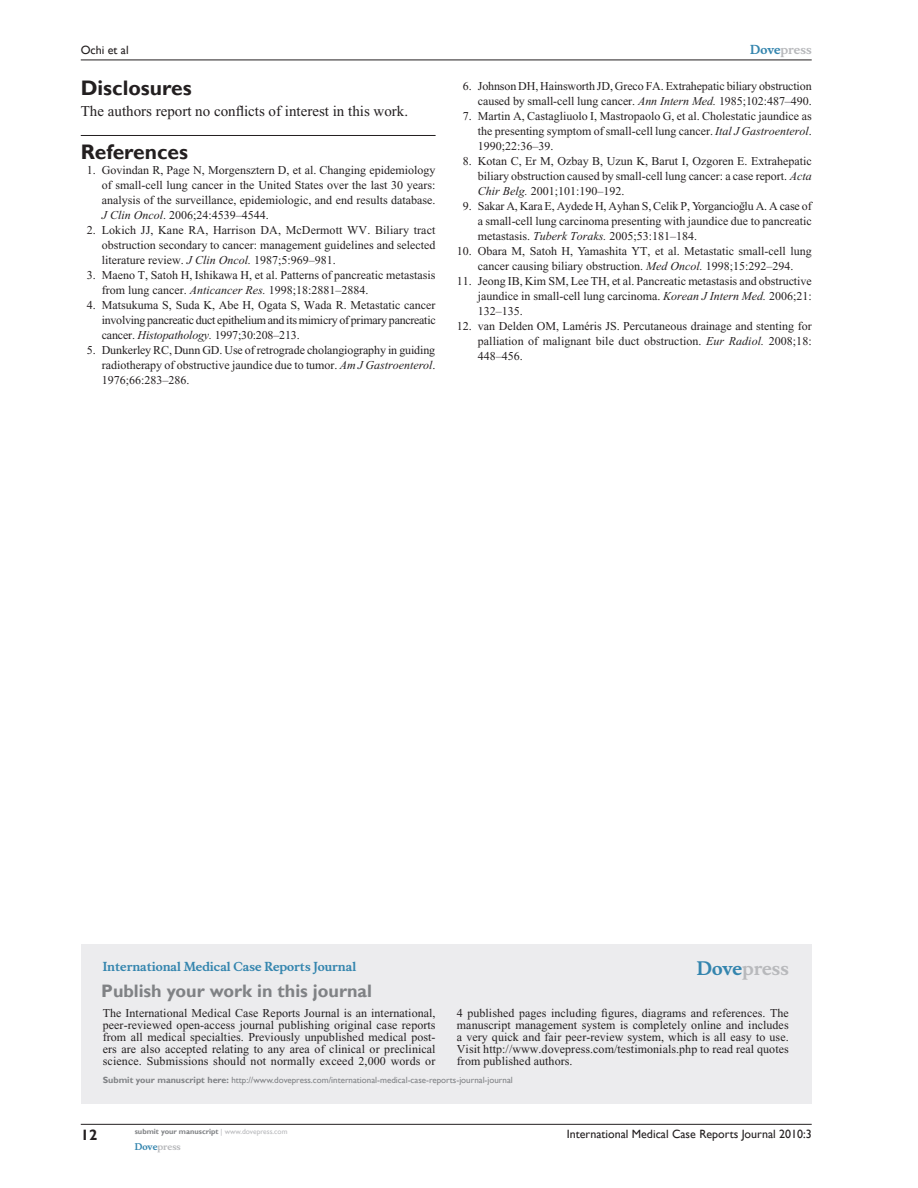
<style>
.page{position:relative;width:918px;height:1188px;background:#fff}
.page>*{position:absolute;margin:0;border:0;box-sizing:border-box;transform-origin:0 0}
.t1{font:700 21px "Gill Sans";color:#231f20}
.t2{font:700 18px "Gill Sans";color:#808285}
.t3{font:700 18px "Musee";color:#b8b9bc}
.t4{font:15px "Times New Roman";color:#231f20}
.t5{font:700 15px "Gill Sans";color:#231f20}
.t6{font:12px/15px "Times New Roman";color:#231f20;text-align:justify}
.t7{font:12px "Gill Sans";color:#231f20}
.t8{font:700 12px "Musee";color:#3485ae}
.t9{font:700 12px "Musee";color:#b8b9bc}
.t10{font:9px "Gill Sans";color:#808285}
.t11{font:700 9px "Musee";color:#b8b9bc}
.t12{font:700 7.5px "Gill Sans";color:#808285}
.s1{color:#3485ae}
.s2{font-style:italic}
.s3{font-weight:700}
.s4{font-weight:400;color:#b8b9bc}
</style>
<div class="page">
<div style="left:81px;top:944px;width:731px;height:159px;background:#ececee"></div>
<hr style="left:81px;top:1124px;width:731px;height:1px;background:#231f20">
<hr style="left:81px;top:60px;width:731px;height:1px;background:#231f20">
<hr style="left:81px;top:135px;width:355px;height:1px;background:#231f20">
<p class="t7" style="left:81px;top:43px;width:49px">Ochi et al</p>
<p class="t9" style="left:750px;top:43px;width:63px"><span class="s1">Dove</span>press</p>
<h1 class="t1" style="left:81px;top:76px;width:112px">Disclosures</h1>
<p class="t4" style="left:81px;top:103px;width:329px">The authors report no conflicts of interest in this work.</p>
<h1 class="t1" style="left:81px;top:139px;width:109px">References</h1>
<p class="t6" style="left:102px;top:162px;width:335px;text-indent:-15px">1. Govindan R, Page N, Morgensztern D, et al. Changing epidemiology of small-cell lung cancer in the United States over the last 30 years: analysis of the surveillance, epidemiologic, and end results database.<br><span class="s2">J Clin Oncol</span>. 2006;24:4539–4544.</p>
<p class="t6" style="left:102px;top:222px;width:335px;text-indent:-15px">2. Lokich JJ, Kane RA, Harrison DA, McDermott WV. Biliary tract obstruction secondary to cancer: management guidelines and selected literature review. <span class="s2">J Clin Oncol.</span> 1987;5:969–981.</p>
<p class="t6" style="left:102px;top:267px;width:335px;text-indent:-15px">3. Maeno T, Satoh H, Ishikawa H, et al. Patterns of pancreatic metastasis from lung cancer. <span class="s2">Anticancer Res.</span> 1998;18:2881–2884.</p>
<p class="t6" style="left:102px;top:297px;width:335px;text-indent:-15px">4. Matsukuma S, Suda K, Abe H, Ogata S, Wada R. Metastatic cancer involving pancreatic duct epithelium and its mimicry of primary pancreatic cancer. <span class="s2">Histopathology.</span> 1997;30:208–213.</p>
<p class="t6" style="left:102px;top:342px;width:335px;text-indent:-15px">5. Dunkerley RC, Dunn GD. Use of retrograde cholangiography in guiding radiotherapy of obstructive jaundice due to tumor. <span class="s2">Am J Gastroenterol</span>.<br>1976;66:283–286.</p>
<p class="t6" style="left:463px;top:79px;width:350px;text-align:right">6. Johnson DH, Hainsworth JD, Greco FA. Extrahepatic biliary obstruction caused by small-cell lung cancer. <span class="s2">Ann Intern Med.</span> 1985;102:487–490.</p>
<p class="t6" style="left:478px;top:109px;width:335px;text-indent:-15px">7. Martin A, Castagliuolo I, Mastropaolo G, et al. Cholestatic jaundice as the presenting symptom of small-cell lung cancer. <span class="s2">Ital J Gastroenterol</span>.<br>1990;22:36–39.</p>
<p class="t6" style="left:478px;top:154px;width:335px;text-indent:-15px">8. Kotan C, Er M, Ozbay B, Uzun K, Barut I, Ozgoren E. Extrahepatic biliary obstruction caused by small-cell lung cancer: a case report. <span class="s2">Acta Chir Belg.</span> 2001;101:190–192.</p>
<p class="t6" style="left:478px;top:199px;width:335px;text-indent:-15px">9. Sakar A, Kara E, Aydede H, Ayhan S, Celik P, Yorganciog˘lu A. A case of a small-cell lung carcinoma presenting with jaundice due to pancreatic metastasis. <span class="s2">Tuberk Toraks.</span> 2005;53:181–184.</p>
<p class="t6" style="left:457px;top:244px;width:356px;text-align:center">10. Obara M, Satoh H, Yamashita YT, et al. Metastatic small-cell lung cancer causing biliary obstruction. <span class="s2">Med Oncol.</span> 1998;15:292–294.</p>
<p class="t6" style="left:478px;top:274px;width:335px;text-indent:-21px">11. Jeong IB, Kim SM, Lee TH, et al. Pancreatic metastasis and obstructive jaundice in small-cell lung carcinoma. <span class="s2">Korean J Intern Med.</span> 2006;21:<br>132–135.</p>
<p class="t6" style="left:478px;top:319px;width:335px;text-indent:-21px">12. van Delden OM, Laméris JS. Percutaneous drainage and stenting for palliation of malignant bile duct obstruction. <span class="s2">Eur Radiol.</span> 2008;18:<br>448–456.</p>
<p class="t8" style="left:103px;top:959px;width:255px">International Medical Case Reports Journal</p>
<h2 class="t2" style="left:101px;top:980px;width:272px">Publish your work in this journal</h2>
<h2 class="t3" style="left:697px;top:958px;width:94px"><span class="s1">Dove</span>press</h2>
<p class="t6" style="left:103px;top:1007px;width:334px;line-height:12px">The International Medical Case Reports Journal is an international, peer-reviewed open-access journal publishing original case reports from all medical specialties. Previously unpublished medical post&shy;ers are also accepted relating to any area of clinical or preclinical science. Submissions should not normally exceed 2,000 words or</p>
<p class="t6" style="left:457px;top:1007px;width:333px;line-height:12px">4 published pages including figures, diagrams and references. The manuscript management system is completely online and includes a very quick and fair peer-review system, which is all easy to use.<br>Visit http://www.dovepress.com/testimonials.php to read real quotes from published authors.</p>
<p class="t10" style="left:103px;top:1075px;width:412px"><span class="s3">Submit your manuscript here:</span> http://www.dovepress.com/international-medical-case-reports-journal-journal</p>
<p class="t5" style="left:81px;top:1126px;width:18px">12</p>
<p class="t12" style="left:135px;top:1127px;width:154px">submit your manuscript <span class="s4">| www.dovepress.com</span></p>
<p class="t11" style="left:135px;top:1141px;width:48px"><span class="s1">Dove</span>press</p>
<p class="t7" style="left:567px;top:1127px;width:246px">International Medical Case Reports Journal 2010:3</p>
</div>
